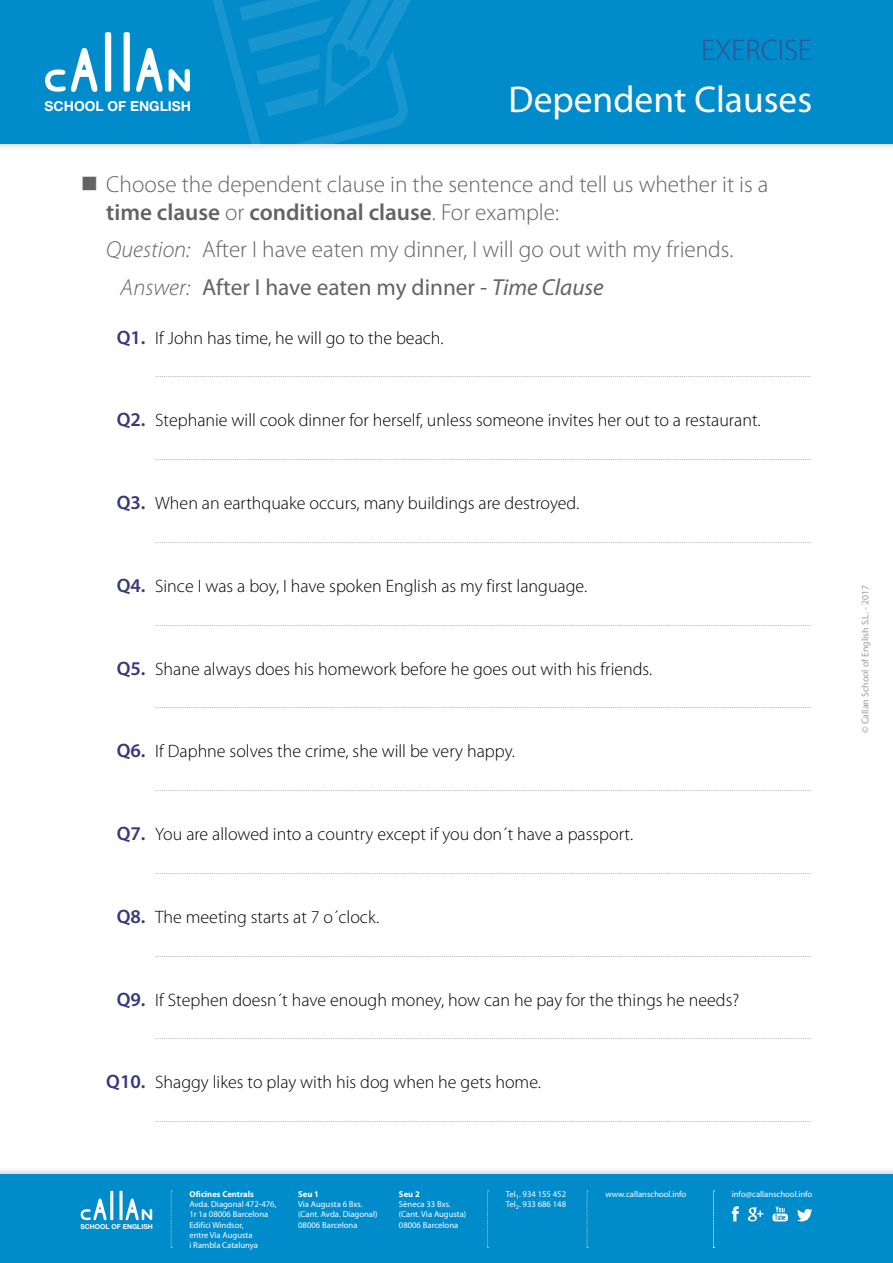
<style>
.page{position:relative;width:893px;height:1263px;background:#fff}
.page>*{position:absolute;margin:0;border:0;box-sizing:border-box;transform-origin:0 0}
.t1{font:37.5px "Myriad Pro";color:#fff}
.t2{font:300 30px "Myriad Pro";color:#345292}
.t3{font:300 23.25px/27.8px "Myriad Pro";color:#646363}
.t4{font:300 18px "Myriad Pro";color:#000}
.t5{font:700 13.8px "Helvetica Neue LT Std";color:#fff}
.t6{font:300 12px "Myriad Pro";color:#9d9d9c}
.t7{font:9.75px "Myriad Pro";color:#9d9d9c}
.t8{font:8.7px/10.2px "Myriad Pro";color:#fff}
.t9{font:700 8.7px "Myriad Pro";color:#fff}
.t10{font:700 6.75px "Helvetica Neue LT Std";color:#fff}
.s1{font-weight:600}
.s2{font-style:italic}
.s3{font-weight:400}
.s4{font-weight:400;font-style:italic}
.s5{font-weight:600;font-size:19.5px;color:#37377c}
</style>
<div class="page">
<div style="left:0;top:1166px;width:893px;height:97px;background:#000;opacity:.29"></div>
<div style="left:0;top:1174px;width:893px;height:89px;background:#008bcb"></div>
<div style="left:0;top:0;width:893px;height:152px;background:#000;opacity:.29"></div>
<div style="left:0;top:0;width:893px;height:144px;background:#008bcb"></div>
<svg style="left:201px;top:0;width:241px;height:152px"></svg>
<svg style="left:105px;top:32px;width:6px;height:60px"></svg>
<svg style="left:45px;top:48px;width:53px;height:44px"></svg>
<svg style="left:124px;top:32px;width:66px;height:60px"></svg>
<hr style="left:110px;top:1191px;width:3px;height:29px;background:#fff">
<svg style="left:125px;top:1198px;width:27px;height:22px"></svg>
<svg style="left:81px;top:1198px;width:26px;height:22px"></svg>
<svg style="left:119px;top:1191px;width:4px;height:29px"></svg>
<svg style="left:732px;top:1206px;width:7px;height:15px"></svg>
<svg style="left:748px;top:1207px;width:15px;height:14px"></svg>
<svg style="left:797px;top:1209px;width:15px;height:12px"></svg>
<svg style="left:772px;top:1206px;width:16px;height:15px"></svg>
<svg style="left:171px;top:1191px;width:1px;height:57px"></svg>
<svg style="left:487px;top:1191px;width:2px;height:57px"></svg>
<svg style="left:587px;top:1191px;width:1px;height:57px"></svg>
<svg style="left:713px;top:1191px;width:1px;height:57px"></svg>
<p class="t5" style="left:45px;top:97px;width:148px">SCHOOL OF ENGLISH</p>
<h2 class="t2" style="left:701px;top:34px;width:113px">EXERCISE</h2>
<h1 class="t1" style="left:508px;top:79px;width:305px">Dependent Clauses</h1>
<h3 class="t3" style="left:106px;top:171px;width:664px;text-indent:-26px">■ Choose the dependent clause in the sentence and tell us whether it is a <span class="s1">time clause</span> or <span class="s1">conditional clause</span>. For example:</h3>
<h3 class="t3" style="left:121px;top:231px;width:614px;line-height:37.5px;text-indent:-14px"><span class="s2">Question:</span> After I have eaten my dinner, I will go out with my friends.<br><span class="s2">Answer:</span> <span class="s3">After I have eaten my dinner -</span> <span class="s4">Time Clause</span></h3>
<h3 class="t4" style="left:117px;top:328px;width:328px"><span class="s5">Q1.</span> If John has time, he will go to the beach.</h3>
<p class="t6" style="left:155px;top:367px;width:657px">..........................................................................................................................................................................................................................................................................................................................</p>
<h3 class="t4" style="left:117px;top:410px;width:645px"><span class="s5">Q2.</span> Stephanie will cook dinner for herself, unless someone invites her out to a restaurant.</h3>
<p class="t6" style="left:155px;top:449px;width:657px">..........................................................................................................................................................................................................................................................................................................................</p>
<h3 class="t4" style="left:117px;top:493px;width:464px"><span class="s5">Q3.</span> When an earthquake occurs, many buildings are destroyed.</h3>
<p class="t6" style="left:155px;top:532px;width:657px">..........................................................................................................................................................................................................................................................................................................................</p>
<h3 class="t4" style="left:117px;top:576px;width:472px"><span class="s5">Q4.</span> Since I was a boy, I have spoken English as my first language.</h3>
<p class="t6" style="left:155px;top:615px;width:657px">..........................................................................................................................................................................................................................................................................................................................</p>
<h3 class="t4" style="left:117px;top:659px;width:537px"><span class="s5">Q5.</span> Shane always does his homework before he goes out with his friends.</h3>
<p class="t6" style="left:155px;top:698px;width:657px">..........................................................................................................................................................................................................................................................................................................................</p>
<h3 class="t4" style="left:117px;top:741px;width:400px"><span class="s5">Q6.</span> If Daphne solves the crime, she will be very happy.</h3>
<p class="t6" style="left:155px;top:780px;width:657px">..........................................................................................................................................................................................................................................................................................................................</p>
<h3 class="t4" style="left:117px;top:824px;width:518px"><span class="s5">Q7.</span> You are allowed into a country except if you don´t have a passport.</h3>
<p class="t6" style="left:155px;top:863px;width:657px">..........................................................................................................................................................................................................................................................................................................................</p>
<h3 class="t4" style="left:117px;top:907px;width:264px"><span class="s5">Q8.</span> The meeting starts at 7 o´clock.</h3>
<p class="t6" style="left:155px;top:946px;width:657px">..........................................................................................................................................................................................................................................................................................................................</p>
<h3 class="t4" style="left:117px;top:990px;width:624px"><span class="s5">Q9.</span> If Stephen doesn´t have enough money, how can he pay for the things he needs?</h3>
<p class="t6" style="left:155px;top:1029px;width:657px">..........................................................................................................................................................................................................................................................................................................................</p>
<h3 class="t4" style="left:106px;top:1072px;width:436px"><span class="s5">Q10.</span> Shaggy likes to play with his dog when he gets home.</h3>
<p class="t6" style="left:155px;top:1111px;width:657px">..........................................................................................................................................................................................................................................................................................................................</p>
<p class="t10" style="left:80px;top:1223px;width:74px">SCHOOL OF ENGLISH</p>
<p class="t9" style="left:189px;top:1189px;width:66px">Oficines Centrals</p>
<p class="t8" style="left:605px;top:1189px;width:82px">www.callanschool.info</p>
<p class="t8" style="left:189px;top:1199px;width:89px">Avda. Diagonal 472-476,<br>1r 1a 08006 Barcelona<br>Edifici Windsor,<br>entre Via Augusta<br>i Rambla Catalunya</p>
<p class="t8" style="left:506px;top:1189px;width:62px">Tel<sub>1</sub>. 934 155 452<br>Tel<sub>2</sub>. 933 686 148</p>
<p class="t8" style="left:732px;top:1189px;width:82px">info@callanschool.info</p>
<p class="t9" style="left:298px;top:1189px;width:22px">Seu 1</p>
<p class="t8" style="left:298px;top:1199px;width:81px">Via Augusta 6 Bxs. (Cant. Avda. Diagonal)<br>08006 Barcelona</p>
<p class="t9" style="left:399px;top:1189px;width:22px">Seu 2</p>
<p class="t8" style="left:399px;top:1199px;width:69px">Sèneca 33 Bxs. (Cant. Via Augusta)<br>08006 Barcelona</p>
<p class="t7" style="left:860px;top:733px;width:149px;rotate:-90deg">© Callan School of English S.L. - 2017</p>
</div>
